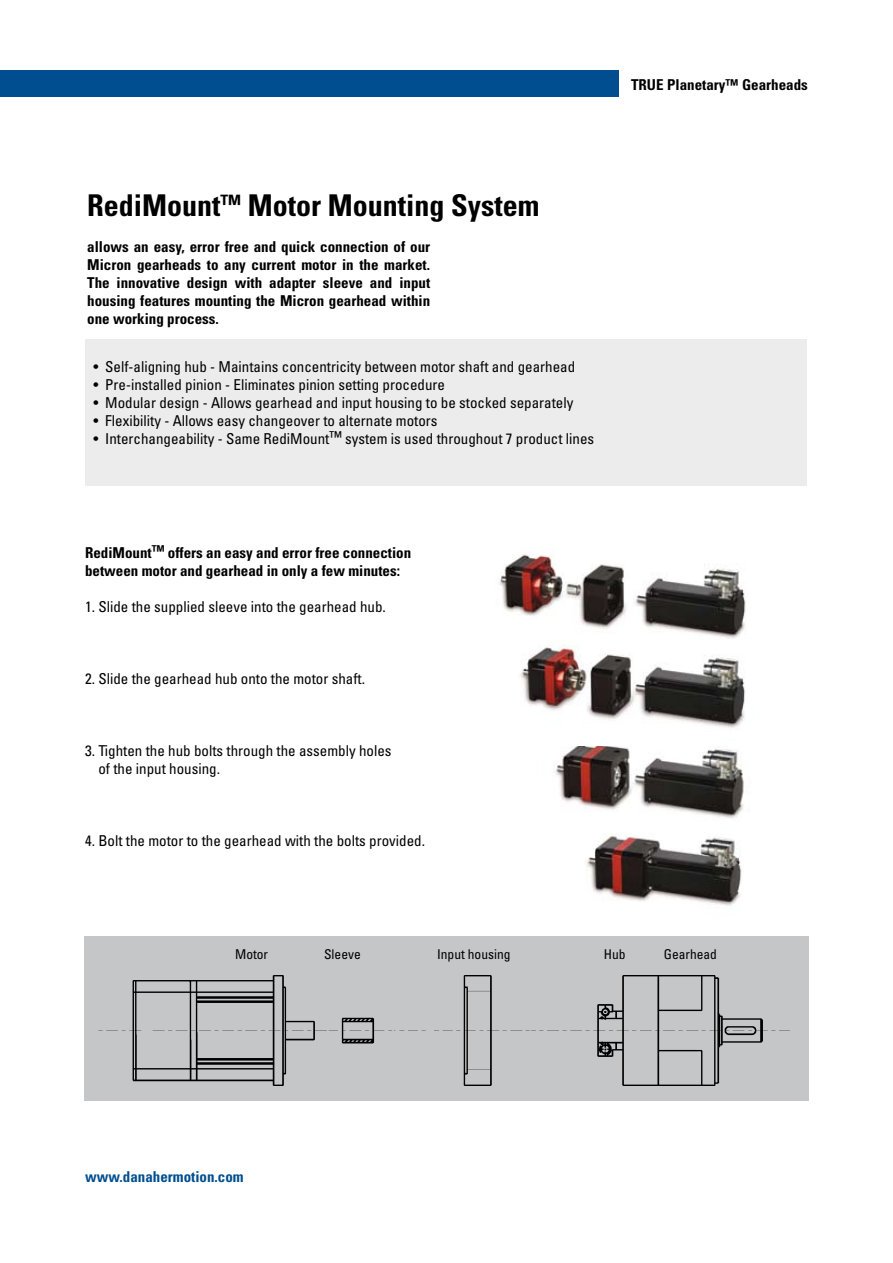
<style>
.page{position:relative;width:893px;height:1263px;background:#fff}
.page>*{position:absolute;margin:0;border:0;box-sizing:border-box;transform-origin:0 0}
.t1{font:700 condensed 30px "Univers";color:#000}
.t2{font:condensed 15px/18px "Univers";color:#000}
.t3{font:700 condensed 15px/18px "Univers";color:#000}
.t4{font:700 condensed 15px "Univers";color:#004e8f}
.t5{font:condensed 13.5px "Univers";color:#000}
.s1{font-size:24px}
</style>
<div class="page">
<img style="left:554px;top:746px;width:190px;height:73px">
<img style="left:585px;top:833px;width:157px;height:73px">
<img style="left:520px;top:645px;width:225px;height:83px">
<img style="left:499px;top:554px;width:247px;height:85px">
<div style="left:84px;top:936px;width:725px;height:165px;background:#c5c6c8"></div>
<img style="left:98px;top:975px;width:692px;height:111px">
<div style="left:86px;top:339px;width:721px;height:146px;background:#ececed"></div>
<div style="left:0;top:70px;width:619px;height:27px;background:#004e8f"></div>
<p class="t3" style="left:631px;top:75px;width:178px">TRUE Planetary™ Gearheads</p>
<h1 class="t1" style="left:87px;top:187px;width:454px">RediMount<span class="s1">™</span> Motor Mounting System</h1>
<p class="t3" style="left:87px;top:238px;width:345px;text-align:justify">allows an easy, error free and quick connection of our Micron gearheads to any current motor in the market.<br>The innovative design with adapter sleeve and input housing features mounting the Micron gearhead within one working process.</p>
<p class="t2" style="left:94px;top:357px;width:483px">• Self-aligning hub - Maintains concentricity between motor shaft and gearhead</p>
<p class="t2" style="left:94px;top:375px;width:353px">• Pre-installed pinion - Eliminates pinion setting procedure</p>
<p class="t2" style="left:94px;top:393px;width:481px">• Modular design - Allows gearhead and input housing to be stocked separately</p>
<p class="t2" style="left:94px;top:411px;width:346px">• Flexibility - Allows easy changeover to alternate motors</p>
<p class="t2" style="left:94px;top:429px;width:502px">• Interchangeability - Same RediMount™ system is used throughout 7 product lines</p>
<p class="t3" style="left:85px;top:544px;width:328px">RediMount™ offers an easy and error free connection between motor and gearhead in only a few minutes:</p>
<p class="t2" style="left:85px;top:597px;width:302px">1. Slide the supplied sleeve into the gearhead hub.</p>
<p class="t2" style="left:85px;top:669px;width:281px">2. Slide the gearhead hub onto the motor shaft.</p>
<p class="t2" style="left:98px;top:741px;width:295px;text-indent:-13px">3. Tighten the hub bolts through the assembly holes of the input housing.</p>
<p class="t2" style="left:85px;top:831px;width:341px">4. Bolt the motor to the gearhead with the bolts provided.</p>
<p class="t5" style="left:235px;top:946px;width:34px">Motor</p>
<p class="t5" style="left:324px;top:946px;width:38px">Sleeve</p>
<p class="t5" style="left:437px;top:946px;width:75px">Input housing</p>
<p class="t5" style="left:604px;top:946px;width:23px">Hub</p>
<p class="t5" style="left:664px;top:946px;width:55px">Gearhead</p>
<p class="t4" style="left:85px;top:1168px;width:160px">www.danahermotion.com</p>
</div>
